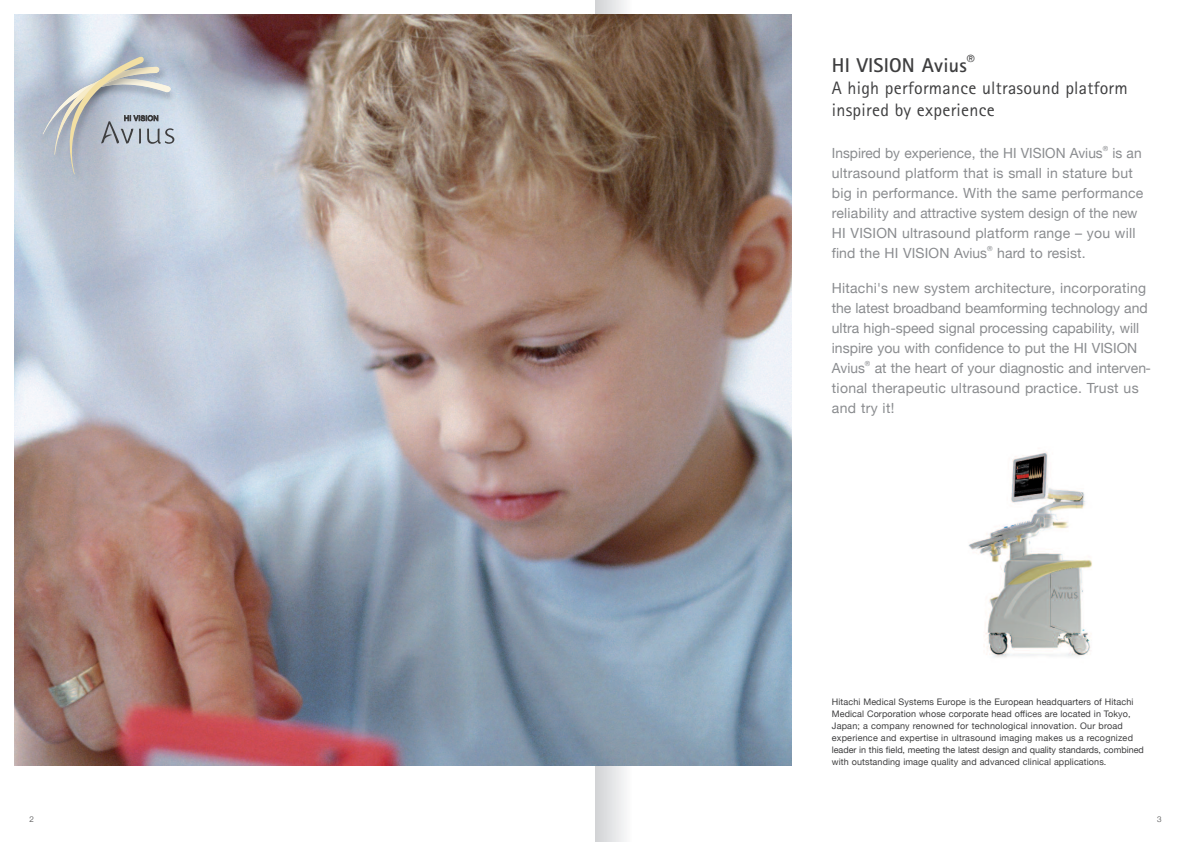
<style>
.page{position:relative;width:1191px;height:842px;background:#fff}
.page>*{position:absolute;margin:0;border:0;box-sizing:border-box;transform-origin:0 0}
.t1{font:700 20px "Rotis Sans Serif";letter-spacing:.01em;color:#3e3e3f}
.t2{font:18px/22px "Rotis Sans Serif";letter-spacing:.015em;color:#3e3e3f}
.t3{font:14px/20px "Helvetica Neue";color:#8a8c8f}
.t4{font:14px/20px "Helvetica Neue";letter-spacing:.02em;color:#8a8c8f}
.t5{font:10px "Helvetica Neue";color:#3e3e3f}
.t6{font:9px/12px "Helvetica Neue";letter-spacing:.01em;color:#3e3e3f}
.t7{font:300 8px "Helvetica Neue";color:#3e3e3f}
.t8{font:7px "Helvetica Neue";color:#8a8c8f}
</style>
<div class="page">
<div style="left:595px;top:0;width:36px;height:842px;background:linear-gradient(to right,#d1d2d4,#fafafb)"></div>
<img style="left:14px;top:14px;width:777px;height:751px">
<img style="left:174px;top:84px;width:9px;height:31px">
<img style="left:109px;top:177px;width:37px;height:14px">
<img style="left:70px;top:42px;width:46px;height:13px">
<img style="left:32px;top:78px;width:9px;height:75px">
<img style="left:174px;top:115px;width:10px;height:47px">
<img style="left:118px;top:49px;width:38px;height:6px">
<img style="left:67px;top:177px;width:42px;height:13px">
<img style="left:89px;top:177px;width:42px;height:2px">
<svg style="left:41px;top:55px;width:133px;height:122px;background:#bbc2ca"></svg>
<img style="left:968px;top:452px;width:124px;height:206px">
<h1 class="t1" style="left:832px;top:58px;width:136px">HI VISION Avius</h1>
<p class="t5" style="left:967px;top:53px;width:9px">®</p>
<p class="t2" style="left:832px;top:78px;width:297px">A high performance ultrasound platform inspired by experience</p>
<p class="t3" style="left:832px;top:143px;width:272px">Inspired by experience, the HI VISION Avius</p>
<p class="t8" style="left:1102px;top:144px;width:7px">®</p>
<p class="t3" style="left:832px;top:143px;width:313px;text-indent:281px">is an ultrasound platform that is small in stature but big in performance. With the same performance reliability and attractive system design of the new HI VISION ultrasound platform range – you will find the HI VISION Avius</p>
<p class="t8" style="left:987px;top:244px;width:7px">®</p>
<p class="t3" style="left:997px;top:243px;width:90px">hard to resist.</p>
<p class="t3" style="left:832px;top:278px;width:317px">Hitachi's new system architecture, incorporating the latest broadband beamforming technology and ultra high-speed signal processing capability, will inspire you with confidence to put the HI VISION Avius</p>
<p class="t8" style="left:865px;top:359px;width:7px">®</p>
<p class="t4" style="left:832px;top:358px;width:320px;text-indent:43px">at the heart of your diagnostic and interven&shy;tional therapeutic ultrasound practice. Trust us and try it!</p>
<p class="t6" style="left:832px;top:696px;width:313px">Hitachi Medical Systems Europe is the European headquarters of Hitachi Medical Corporation whose corporate head offices are located in Tokyo, Japan; a company renowned for technological innovation. Our broad experience and expertise in ultrasound imaging makes us a recognized leader in this field, meeting the latest design and quality standards, combined with outstanding image quality and advanced clinical applications.</p>
<p class="t7" style="left:29px;top:815px;width:6px">2</p>
<p class="t7" style="left:1157px;top:815px;width:6px">3</p>
</div>
